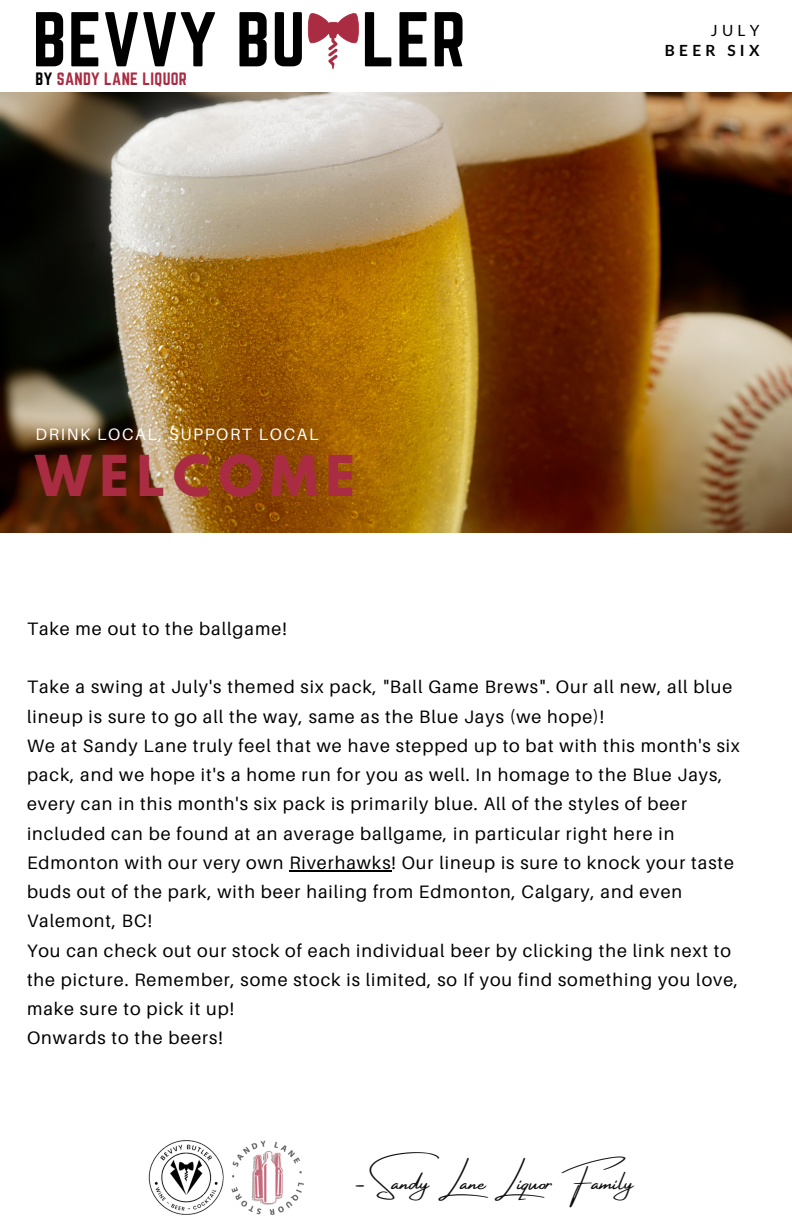
<style>
.page{position:relative;width:792px;height:1224px;background:#fff}
.page>*{position:absolute;margin:0;border:0;box-sizing:border-box;transform-origin:0 0}
.t1{font:67.8px "Norwester";letter-spacing:.02em;color:#000}
.t2{font:700 49.9px "League Spartan";letter-spacing:.16em;color:#aa2c42}
.t3{font:25.3px "Amsterdam Four";color:#0d0d0d}
.t4{font:18px/29.2px "Aileron";letter-spacing:.055em;color:#000}
.t5{font:16.5px "Aileron";letter-spacing:.1em;color:#fff}
.t6{font:15.6px "Norwester";letter-spacing:.02em;color:#aa2c42}
.t7{font:700 15.4px "Lato";letter-spacing:.28em;color:#000}
.t8{font:15.4px "Lato";color:#000}
.s1{color:#000}
</style>
<div class="page">
<img style="left:231px;top:1140px;width:73px;height:75px">
<svg style="left:307px;top:13px;width:52px;height:56px"></svg>
<img style="left:148px;top:1140px;width:76px;height:75px">
<img style="left:0;top:92px;width:792px;height:441px">
<hr style="left:289px;top:870px;width:103px;height:2px;background:#000">
<p class="t1" style="left:33px;top:-1px;width:435px">BEVVY BU LER</p>
<p class="t6" style="left:36px;top:69px;width:153px"><span class="s1">BY</span> SANDY LANE LIQUOR</p>
<p class="t5" style="left:36px;top:424px;width:284px">DRINK LOCAL, SUPPORT LOCAL</p>
<p class="t2" style="left:36px;top:451px;width:321px">WELCOME</p>
<p class="t4" style="left:27px;top:614px;width:261px">Take me out to the ballgame!</p>
<p class="t8" style="left:711px;top:21px;width:50px">JULY</p>
<p class="t7" style="left:665px;top:40px;width:96px">BEER SIX</p>
<p class="t4" style="left:27px;top:672px;width:707px">Take a swing at July's themed six pack, "Ball Game Brews". Our all new, all blue lineup is sure to go all the way, same as the Blue Jays (we hope)!</p>
<p class="t4" style="left:27px;top:731px;width:714px">We at Sandy Lane truly feel that we have stepped up to bat with this month's six pack, and we hope it's a home run for you as well. In homage to the Blue Jays, every can in this month's six pack is primarily blue. All of the styles of beer included can be found at an average ballgame, in particular right here in Edmonton with our very own Riverhawks! Our lineup is sure to knock your taste buds out of the park, with beer hailing from Edmonton, Calgary, and even Valemont, BC!</p>
<p class="t4" style="left:27px;top:935px;width:713px">You can check out our stock of each individual beer by clicking the link next to the picture. Remember, some stock is limited, so If you find something you love, make sure to pick it up!</p>
<p class="t4" style="left:27px;top:1023px;width:197px">Onwards to the beers!</p>
<p class="t3" style="left:354px;top:1168px;width:281px">- Sandy Lane Liquor Family</p>
</div>
